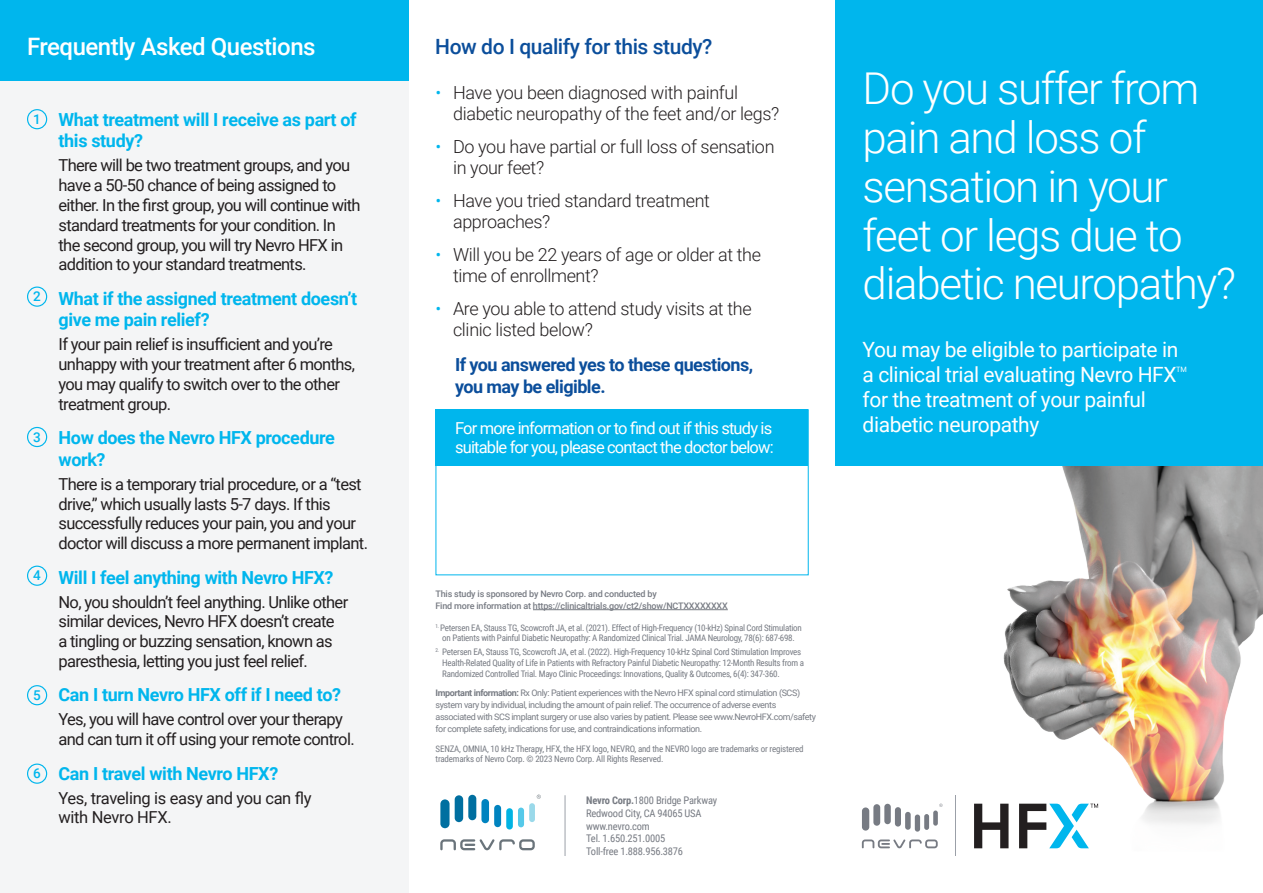
<style>
.page{position:relative;width:1263px;height:893px;background:#fff}
.page>*{position:absolute;margin:0;border:0;box-sizing:border-box;transform-origin:0 0}
.t1{font:300 43.95px/48.8px "Roboto";letter-spacing:-.03em;color:#fff}
.t2{font:500 24px "Roboto";letter-spacing:-.02em;color:#fff}
.t3{font:21px/25.2px "Roboto";letter-spacing:-.02em;color:#fff}
.t4{font:500 21px "Roboto";letter-spacing:-.02em;color:#0b4e9b}
.t5{font:300 18px/21.6px "Roboto";letter-spacing:-.02em;color:#231f20}
.t6{font:700 18px/21.6px "Roboto";letter-spacing:-.02em;color:#00b6ed}
.t7{font:700 18px/21.6px "Roboto";letter-spacing:-.03em;color:#0b4e9b}
.t8{font:16.5px/19.8px "Roboto";letter-spacing:-.04em;color:#231f20}
.t9{font:16.5px/18.6px "Roboto";letter-spacing:-.05em;color:#fff}
.t10{font:16.5px/19.8px "Roboto";letter-spacing:-.02em;color:#231f20}
.t11{font:500 13.5px "Roboto";color:#00b6ed}
.t12{font:10.5px/12.6px "Roboto Condensed";letter-spacing:-.02em;color:#777b83}
.t13{font:9px/10.8px "Roboto Condensed";letter-spacing:-.03em;color:#777b83}
.t14{font:9px/12px "Roboto";letter-spacing:-.045em;color:#777b83}
.t15{font:500 9px/12px "Roboto";letter-spacing:-.02em;color:#777b83}
.t16{font:7.35px "Roboto";color:#fff}
.s1{color:#00b6ed}
.s2{font-weight:700}
</style>
<div class="page">
<div style="left:0;top:0;width:408px;height:893px;background:#f4f5f6"></div>
<div style="left:0;top:0;width:408px;height:81px;background:#00b6ed"></div>
<img style="left:868px;top:465px;width:395px;height:391px">
<div style="left:836px;top:0;width:427px;height:465px;background:#00b6ed"></div>
<hr style="left:533px;top:609px;width:195px;height:1px;background:#777b83">
<svg style="left:974px;top:804px;width:34px;height:44px"></svg>
<svg style="left:1019px;top:804px;width:79px;height:44px"></svg>
<hr style="left:956px;top:796px;width:1px;height:60px;background:#9ba0a8">
<div style="left:873px;top:804px;width:7px;height:22px;background:#777b83;border-radius:3px"></div>
<div style="left:862px;top:807px;width:7px;height:24px;background:#777b83;border-radius:4px"></div>
<div style="left:884px;top:804px;width:7px;height:20px;background:#777b83;border-radius:3px"></div>
<div style="left:933px;top:810px;width:5px;height:16px;background:#777b83;border-radius:2px"></div>
<div style="left:895px;top:807px;width:6px;height:20px;background:#777b83;border-radius:3px"></div>
<div style="left:924px;top:814px;width:5px;height:16px;background:#777b83;border-radius:2px"></div>
<div style="left:915px;top:814px;width:5px;height:18px;background:#777b83;border-radius:3px"></div>
<div style="left:905px;top:812px;width:6px;height:18px;background:#777b83;border-radius:3px"></div>
<svg style="left:862px;top:839px;width:76px;height:9px"></svg>
<hr style="left:1262px;top:466px;width:1px;height:148px;background:#a3a09f">
<div style="left:436px;top:409px;width:372px;height:56px;background:#00b6ed"></div>
<div style="left:436px;top:409px;width:373px;height:166px;border:1px solid #00b6ed"></div>
<hr style="left:565px;top:795px;width:1px;height:61px;background:#9ba0a8">
<div style="left:455px;top:795px;width:8px;height:27px;background:#006fa0;border-radius:4px"></div>
<div style="left:440px;top:799px;width:9px;height:29px;background:#006fa0;border-radius:5px"></div>
<div style="left:468px;top:795px;width:8px;height:25px;background:#006fa0;border-radius:4px"></div>
<div style="left:529px;top:803px;width:6px;height:19px;background:#9ad9ea;border-radius:3px"></div>
<div style="left:481px;top:799px;width:8px;height:24px;background:#0083bf;border-radius:4px"></div>
<div style="left:518px;top:808px;width:6px;height:19px;background:#55c9e9;border-radius:3px"></div>
<div style="left:506px;top:808px;width:7px;height:21px;background:#00b3e3;border-radius:3px"></div>
<div style="left:494px;top:805px;width:7px;height:22px;background:#0083bf;border-radius:3px"></div>
<svg style="left:440px;top:839px;width:95px;height:11px"></svg>
<svg style="left:537px;top:795px;width:4px;height:4px"></svg>
<div style="left:27px;top:109px;width:20px;height:20px;border:1px solid #00b6ed;border-radius:50%"></div>
<div style="left:27px;top:287px;width:20px;height:20px;border:1px solid #00b6ed;border-radius:50%"></div>
<div style="left:27px;top:427px;width:20px;height:20px;border:1px solid #00b6ed;border-radius:50%"></div>
<div style="left:27px;top:566px;width:20px;height:20px;border:1px solid #00b6ed;border-radius:50%"></div>
<div style="left:27px;top:685px;width:20px;height:20px;border:1px solid #00b6ed;border-radius:50%"></div>
<div style="left:27px;top:763px;width:20px;height:21px;border:1px solid #00b6ed;border-radius:50%"></div>
<h2 class="t2" style="left:27px;top:29px;width:290px">Frequently Asked Questions</h2>
<p class="t4" style="left:435px;top:31px;width:279px">How do I qualify for this study?</p>
<p class="t5" style="left:453px;top:81px;width:328px;text-indent:-18px"><span class="s1">•</span> Have you been diagnosed with painful diabetic neuropathy of the feet and/or legs?</p>
<p class="t5" style="left:453px;top:135px;width:323px;text-indent:-18px"><span class="s1">•</span> Do you have partial or full loss of sensation in your feet?</p>
<p class="t5" style="left:453px;top:189px;width:258px;text-indent:-18px"><span class="s1">•</span> Have you tried standard treatment approaches?</p>
<p class="t5" style="left:453px;top:243px;width:309px;text-indent:-18px"><span class="s1">•</span> Will you be 22 years of age or older at the time of enrollment?</p>
<p class="t5" style="left:453px;top:297px;width:300px;text-indent:-18px"><span class="s1">•</span> Are you able to attend study visits at the clinic listed below?</p>
<p class="t6" style="left:58px;top:108px;width:300px">What treatment will I receive as part of this study?</p>
<p class="t8" style="left:58px;top:155px;width:304px">There will be two treatment groups, and you have a 50-50 chance of being assigned to either. In the first group, you will continue with standard treatments for your condition. In the second group, you will try Nevro HFX in addition to your standard treatments.</p>
<p class="t6" style="left:58px;top:287px;width:300px">What if the assigned treatment doesn’t give me pain relief?</p>
<p class="t8" style="left:58px;top:334px;width:298px">If your pain relief is insufficient and you’re unhappy with your treatment after 6 months, you may qualify to switch over to the other treatment group.</p>
<p class="t6" style="left:58px;top:426px;width:278px">How does the Nevro HFX procedure work?</p>
<p class="t8" style="left:58px;top:473px;width:311px">There is a temporary trial procedure, or a “test drive,” which usually lasts 5-7 days. If this successfully reduces your pain, you and your doctor will discuss a more permanent implant.</p>
<p class="t6" style="left:58px;top:566px;width:277px">Will I feel anything with Nevro HFX?</p>
<p class="t8" style="left:58px;top:591px;width:291px">No, you shouldn’t feel anything. Unlike other similar devices, Nevro HFX doesn’t create<br>a tingling or buzzing sensation, known as paresthesia, letting you just feel relief.</p>
<p class="t6" style="left:58px;top:683px;width:284px">Can I turn Nevro HFX off if I need to?</p>
<p class="t8" style="left:58px;top:709px;width:298px">Yes, you will have control over your therapy and can turn it off using your remote control.</p>
<p class="t6" style="left:58px;top:762px;width:221px">Can I travel with Nevro HFX?</p>
<p class="t10" style="left:58px;top:787px;width:255px">Yes, traveling is easy and you can fly with Nevro HFX.</p>
<p class="t11" style="left:33px;top:110px;width:9px">1</p>
<p class="t11" style="left:33px;top:287px;width:9px">2</p>
<p class="t7" style="left:455px;top:353px;width:300px">If you answered yes to these questions, you may be eligible.</p>
<p class="t9" style="left:455px;top:418px;width:320px">For more information or to find out if this study is suitable for you, please contact the doctor below:</p>
<p class="t11" style="left:33px;top:427px;width:9px">3</p>
<p class="t11" style="left:33px;top:566px;width:9px">4</p>
<p class="t15" style="left:436px;top:587px;width:294px">This study is sponsored by Nevro Corp. and conducted by<br>Find more information at https://clinicaltrials.gov/ct2/show/NCTXXXXXXXX</p>
<p class="t13" style="left:436px;top:622px;width:368px;text-align:center"><sup>1.</sup> Petersen EA, Stauss TG, Scowcroft JA, et al. (2021). Effect of High-Frequency (10-kHz) Spinal Cord Stimulation on Patients with Painful Diabetic Neuropathy: A Randomized Clinical Trial. JAMA Neurology, 78(6): 687-698.</p>
<p class="t13" style="left:442px;top:646px;width:363px;text-indent:-7px"><sup>2.</sup> Petersen EA, Stauss TG, Scowcroft JA, et al. (2022). High-Frequency 10-kHz Spinal Cord Stimulation Improves<br>Health-Related Quality of Life in Patients with Refractory Painful Diabetic Neuropathy: 12-Month Results from a<br>Randomized Controlled Trial. Mayo Clinic Proceedings: Innovations, Quality &amp; Outcomes, 6(4): 347-360.</p>
<p class="t14" style="left:436px;top:687px;width:382px"><span class="s2">Important information:</span> Rx Only: Patient experiences with the Nevro HFX spinal cord stimulation (SCS) system vary by individual, including the amount of pain relief. The occurrence of adverse events associated with SCS implant surgery or use also varies by patient. Please see www.NevroHFX.com/safety for complete safety, indications for use, and contraindications information.</p>
<p class="t11" style="left:33px;top:686px;width:9px">5</p>
<p class="t13" style="left:436px;top:743px;width:370px">SENZA, OMNIA, 10 kHz Therapy, HFX, the HFX logo, NEVRO, and the NEVRO logo are trademarks or registered trademarks of Nevro Corp. © 2023 Nevro Corp. All Rights Reserved.</p>
<p class="t11" style="left:33px;top:764px;width:9px">6</p>
<p class="t12" style="left:586px;top:794px;width:132px"><span class="s2">Nevro Corp.</span>1800 Bridge Parkway<br>Redwood City, CA 94065 USA www.nevro.com<br>Tel. 1.650.251.0005<br>Toll-free 1.888.956.3876</p>
<h1 class="t1" style="left:863px;top:63px;width:375px">Do you suffer from pain and loss of sensation in your feet or legs due to diabetic neuropathy?</h1>
<p class="t3" style="left:863px;top:336px;width:317px">You may be eligible to participate in a clinical trial evaluating Nevro HFX</p>
<p class="t16" style="left:1176px;top:364px;width:12px">TM</p>
<p class="t3" style="left:863px;top:386px;width:285px">for the treatment of your painful diabetic neuropathy</p>
</div>
